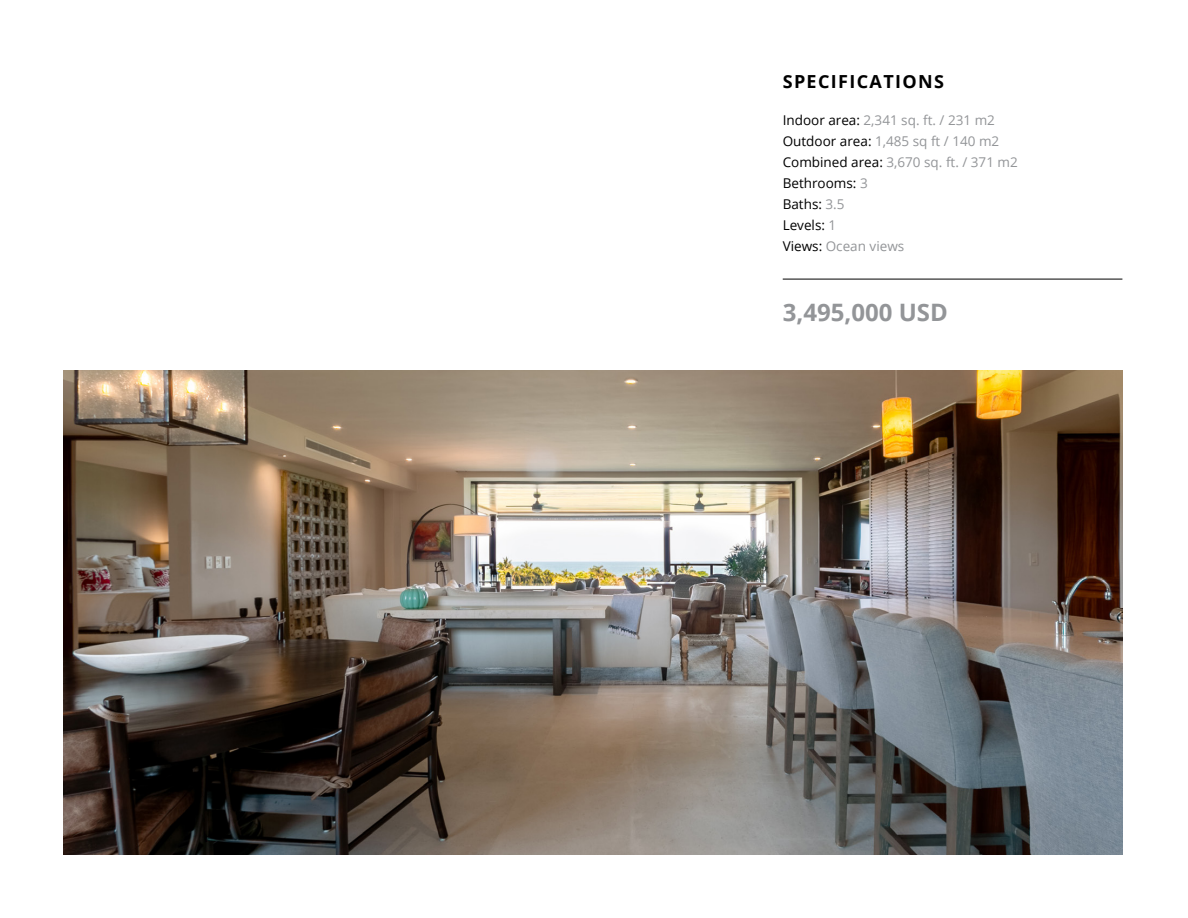
<style>
.page{position:relative;width:1188px;height:918px;background:#fff}
.page>*{position:absolute;margin:0;border:0;box-sizing:border-box;transform-origin:0 0}
.t1{font:700 24px "Open Sans";color:#939598}
.t2{font:700 18px "Open Sans";letter-spacing:.075em;color:#000}
.t3{font:13.5px/21px "Open Sans";color:#000}
.s1{color:#939598}
</style>
<div class="page">
<hr style="left:783px;top:279px;width:339px;height:1px;background:#000">
<img style="left:64px;top:370px;width:1058px;height:484px">
<h2 class="t2" style="left:783px;top:69px;width:163px">SPECIFICATIONS</h2>
<p class="t3" style="left:783px;top:109px;width:237px">Indoor area: <span class="s1">2,341 sq. ft. / 231 m2<br></span>Outdoor area: <span class="s1">1,485 sq ft / 140 m2<br></span>Combined area: <span class="s1">3,670 sq. ft. / 371 m2<br></span>Bethrooms: <span class="s1">3<br></span>Baths: <span class="s1">3.5<br></span>Levels: <span class="s1">1<br></span>Views: <span class="s1">Ocean views</span></p>
<h1 class="t1" style="left:783px;top:296px;width:167px">3,495,000 USD</h1>
</div>
